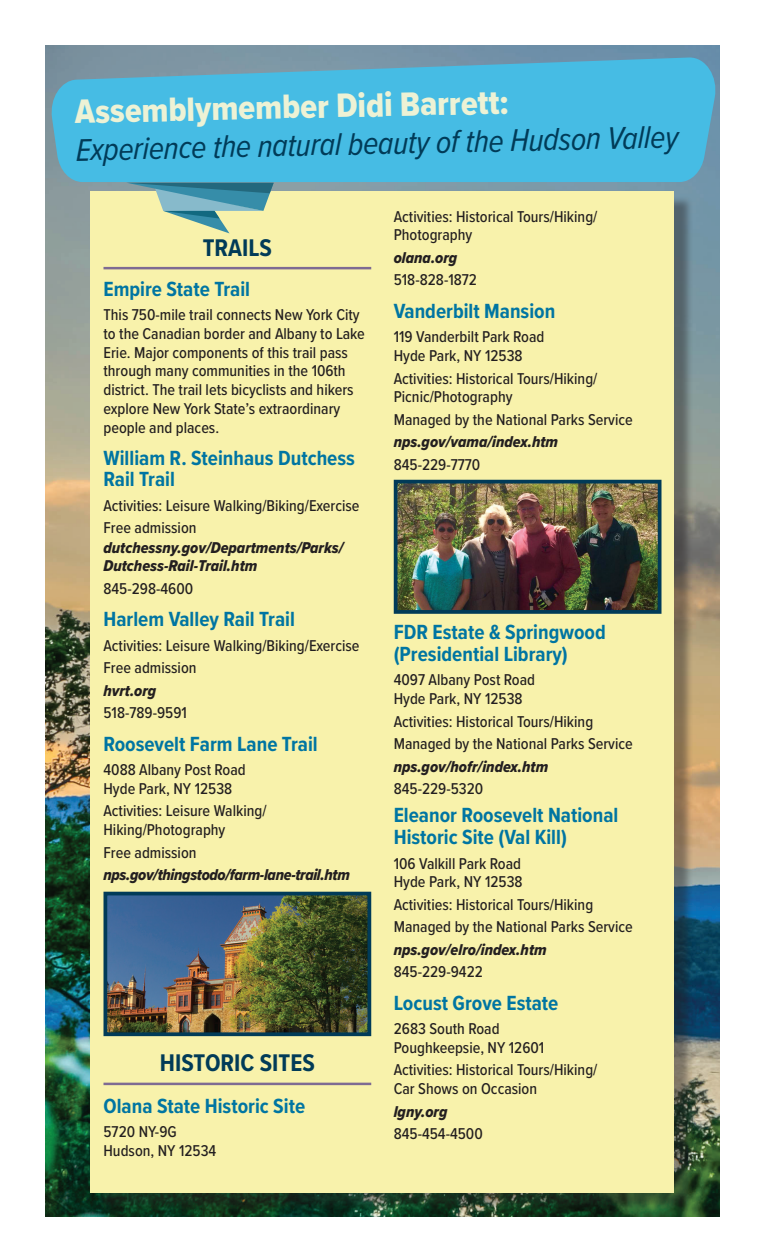
<style>
.page{position:relative;width:765px;height:1260px;background:#fff}
.page>*{position:absolute;margin:0;border:0;box-sizing:border-box;transform-origin:0 0}
.t1{font:35px "Proxima Nova Cond Extrabld";color:#edf2d5}
.t2{font:italic 32.5px "Proxima Nova Cond";color:#013b58}
.t3{font:700 25px "Proxima Nova Cond";color:#013b58}
.t4{font:700 21.25px/22.5px "Proxima Nova Cond";color:#0075a2}
.t5{font:500 16.25px/18.8px "Proxima Nova Cond";color:#231f20}
.t6{font:16.25px/18.8px "Proxima Nova Cond Extrabld It";color:#231f20}
.t7{font:16.25px "Proxima Nova Cond Extrabld It";letter-spacing:-.02em;color:#231f20}
</style>
<div class="page">
<img style="left:45px;top:45px;width:675px;height:1172px">
<div style="left:96px;top:196px;width:597px;height:1015px;background:#231f20;opacity:.43"></div>
<div style="left:91px;top:191px;width:583px;height:1001px;background:#f8f2ab"></div>
<svg style="left:126px;top:183px;width:148px;height:50px"></svg>
<svg style="left:49px;top:57px;width:669px;height:125px;background:#4cb7dc"></svg>
<hr style="left:104px;top:267px;width:267px;height:2px;background:#7e6b93">
<hr style="left:104px;top:1083px;width:267px;height:2px;background:#7e6b93">
<img style="left:399px;top:485px;width:258px;height:124px">
<div style="left:394px;top:480px;width:268px;height:134px;border:4px solid #013b58"></div>
<img style="left:109px;top:897px;width:257px;height:134px">
<div style="left:104px;top:892px;width:267px;height:144px;border:4px solid #013b58"></div>
<h1 class="t1" style="left:75px;top:85px;width:435px;rotate:-1deg">Assemblymember Didi Barrett:</h1>
<h2 class="t2" style="left:75px;top:125px;width:604px;rotate:-1deg">Experience the natural beauty of the Hudson Valley</h2>
<h3 class="t3" style="left:203px;top:229px;width:71px">TRAILS</h3>
<h3 class="t4" style="left:104px;top:277px;width:148px">Empire State Trail</h3>
<p class="t5" style="left:104px;top:305px;width:263px">This 750-mile trail connects New York City to the Canadian border and Albany to Lake Erie. Major components of this trail pass through many communities in the 106th district. The trail lets bicyclists and hikers explore New York State’s extraordinary people and places.</p>
<h3 class="t4" style="left:104px;top:447px;width:253px;line-height:21.2px">William R. Steinhaus Dutchess<br>Rail Trail</h3>
<p class="t5" style="left:104px;top:493px;width:258px;line-height:22.5px">Activities: Leisure Walking/Biking/Exercise<br>Free admission</p>
<p class="t6" style="left:104px;top:538px;width:242px">dutchessny.gov/Departments/Parks/<br>Dutchess-Rail-Trail.htm</p>
<p class="t5" style="left:104px;top:579px;width:91px">845-298-4600</p>
<h3 class="t4" style="left:104px;top:608px;width:193px">Harlem Valley Rail Trail</h3>
<p class="t5" style="left:104px;top:634px;width:258px;line-height:22.5px">Activities: Leisure Walking/Biking/Exercise<br>Free admission</p>
<p class="t6" style="left:104px;top:681px;width:54px">hvrt.org</p>
<p class="t5" style="left:104px;top:703px;width:85px">518-789-9591</p>
<h3 class="t4" style="left:104px;top:732px;width:216px">Roosevelt Farm Lane Trail</h3>
<p class="t5" style="left:104px;top:760px;width:144px">4088 Albany Post Road<br>Hyde Park, NY 12538</p>
<p class="t5" style="left:104px;top:801px;width:165px">Activities: Leisure Walking/<br>Hiking/Photography</p>
<p class="t5" style="left:104px;top:842px;width:95px">Free admission</p>
<p class="t7" style="left:104px;top:863px;width:248px">nps.gov/thingstodo/farm-lane-trail.htm</p>
<h3 class="t3" style="left:160px;top:1045px;width:157px">HISTORIC SITES</h3>
<h3 class="t4" style="left:104px;top:1094px;width:203px">Olana State Historic Site</h3>
<p class="t5" style="left:104px;top:1122px;width:114px">5720 NY-9G<br>Hudson, NY 12534</p>
<p class="t5" style="left:394px;top:206px;width:205px">Activities: Historical Tours/Hiking/<br>Photography</p>
<p class="t6" style="left:394px;top:248px;width:65px">olana.org</p>
<p class="t5" style="left:394px;top:270px;width:85px">518-828-1872</p>
<h3 class="t4" style="left:394px;top:299px;width:163px">Vanderbilt Mansion</h3>
<p class="t5" style="left:394px;top:327px;width:152px">119 Vanderbilt Park Road<br>Hyde Park, NY 12538</p>
<p class="t5" style="left:394px;top:368px;width:205px">Activities: Historical Tours/Hiking/<br>Picnic/Photography</p>
<p class="t5" style="left:394px;top:409px;width:241px">Managed by the National Parks Service</p>
<p class="t6" style="left:394px;top:432px;width:166px">nps.gov/vama/index.htm</p>
<p class="t5" style="left:394px;top:454px;width:88px">845-229-7770</p>
<h3 class="t4" style="left:394px;top:620px;width:214px">FDR Estate &amp; Springwood (Presidential Library)</h3>
<p class="t5" style="left:394px;top:670px;width:143px">4097 Albany Post Road<br>Hyde Park, NY 12538</p>
<p class="t5" style="left:394px;top:709px;width:241px;line-height:22.5px">Activities: Historical Tours/Hiking<br>Managed by the National Parks Service</p>
<p class="t6" style="left:394px;top:757px;width:156px">nps.gov/hofr/index.htm</p>
<p class="t5" style="left:394px;top:779px;width:91px">845-229-5320</p>
<h3 class="t4" style="left:394px;top:803px;width:226px">Eleanor Roosevelt National<br>Historic Site (Val Kill)</h3>
<p class="t5" style="left:394px;top:853px;width:130px">106 Valkill Park Road<br>Hyde Park, NY 12538</p>
<p class="t5" style="left:394px;top:893px;width:241px;line-height:22.5px">Activities: Historical Tours/Hiking<br>Managed by the National Parks Service</p>
<p class="t6" style="left:394px;top:940px;width:154px">nps.gov/elro/index.htm</p>
<p class="t5" style="left:394px;top:962px;width:91px">845-229-9422</p>
<h3 class="t4" style="left:394px;top:991px;width:166px">Locust Grove Estate</h3>
<p class="t5" style="left:394px;top:1019px;width:152px">2683 South Road<br>Poughkeepsie, NY 12601</p>
<p class="t5" style="left:394px;top:1060px;width:205px">Activities: Historical Tours/Hiking/<br>Car Shows on Occasion</p>
<p class="t6" style="left:394px;top:1102px;width:55px">lgny.org</p>
<p class="t5" style="left:394px;top:1124px;width:91px">845-454-4500</p>
</div>
